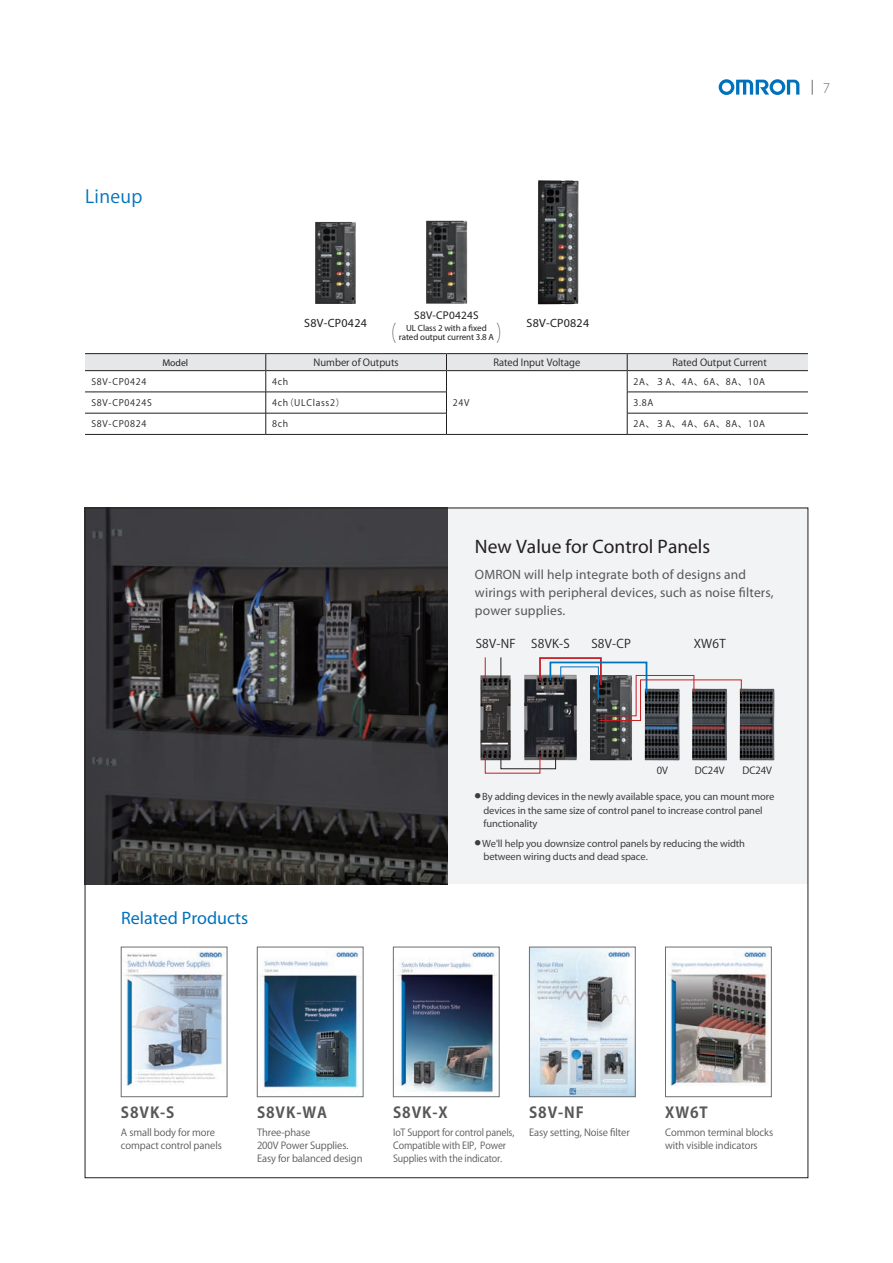
<style>
.page{position:relative;width:893px;height:1263px;background:#fff}
.page>*{position:absolute;margin:0;border:0;box-sizing:border-box;transform-origin:0 0}
.t1{font:200 21.6px "Koz Go Pro";color:#231f20;scale:.63 1}
.t2{font:19.5px "Myriad Pro";color:#231f20}
.t3{font:18px "Myriad Pro";color:#0072bc}
.t4{font:18px "Koz Go Pro";letter-spacing:.02em;color:#0072bc}
.t5{font:700 15px "Koz Go Pro";letter-spacing:.06em;color:#57585a}
.t6{font:300 15px "Myriad Pro";color:#6c6d70}
.t7{font:13.5px/17.7px "Myriad Pro";letter-spacing:.01em;color:#57585a}
.t8{font:12px "Koz Go Pro";letter-spacing:.02em;color:#231f20}
.t9{font:12px "Myriad Pro";letter-spacing:.02em;color:#231f20}
.t10{font:11.25px "Myriad Pro";letter-spacing:.02em;color:#231f20}
.t11{font:10.5px/13.5px "Myriad Pro";letter-spacing:-.01em;color:#3e3e3f}
.t12{font:9.75px/12.8px "Koz Go Pro";letter-spacing:-.01em;color:#57585a}
.t13{font:9.75px/12.8px "Koz Go Pro";letter-spacing:-.01em;color:#57585a;scale:.95 1}
.t14{font:9.75px "Koz Go Pro";color:#231f20}
.t15{font:9.75px "Myriad Pro";color:#231f20}
.t16{font:9px "Koz Go Pro";letter-spacing:.08em;color:#231f20}
.t17{font:9px/9px "Myriad Pro";letter-spacing:-.01em;color:#231f20;text-align:center}
</style>
<div class="page">
<div style="left:85px;top:508px;width:723px;height:376px;background:#f2f3f4"></div>
<img style="left:87px;top:510px;width:360px;height:374px">
<img style="left:590px;top:721px;width:42px;height:39px">
<img style="left:645px;top:721px;width:33px;height:39px">
<img style="left:692px;top:721px;width:2px;height:39px">
<img style="left:740px;top:721px;width:1px;height:39px">
<img style="left:480px;top:675px;width:31px;height:85px">
<img style="left:524px;top:675px;width:53px;height:85px">
<svg style="left:485px;top:657px;width:1px;height:24px"></svg>
<svg style="left:500px;top:657px;width:1px;height:24px"></svg>
<div style="left:500px;top:755px;width:56px;height:14px;border:1px solid #231f20"></div>
<svg style="left:538px;top:657px;width:204px;height:64px"></svg>
<img style="left:426px;top:221px;width:41px;height:83px">
<img style="left:315px;top:222px;width:41px;height:82px">
<img style="left:538px;top:180px;width:40px;height:124px">
<svg style="left:812px;top:80px;width:1px;height:15px"></svg>
<svg style="left:719px;top:79px;width:80px;height:16px"></svg>
<hr style="left:85px;top:353px;width:181px;height:1px;background:#231f20">
<hr style="left:266px;top:353px;width:180px;height:1px;background:#231f20">
<hr style="left:446px;top:353px;width:181px;height:1px;background:#231f20">
<hr style="left:627px;top:353px;width:181px;height:1px;background:#231f20">
<hr style="left:85px;top:434px;width:181px;height:1px;background:#231f20">
<hr style="left:266px;top:434px;width:180px;height:1px;background:#231f20">
<hr style="left:446px;top:434px;width:181px;height:1px;background:#231f20">
<hr style="left:627px;top:434px;width:181px;height:1px;background:#231f20">
<svg style="left:85px;top:354px;width:723px;height:80px"></svg>
<img style="left:124px;top:951px;width:101px;height:135px">
<div style="left:121px;top:947px;width:106px;height:150px;border:1px solid #6c6d70"></div>
<img style="left:259px;top:949px;width:102px;height:139px">
<div style="left:257px;top:947px;width:106px;height:150px;border:1px solid #6c6d70"></div>
<img style="left:396px;top:949px;width:101px;height:144px">
<div style="left:393px;top:947px;width:106px;height:150px;border:1px solid #6c6d70"></div>
<img style="left:531px;top:949px;width:102px;height:146px">
<div style="left:529px;top:947px;width:106px;height:150px;border:1px solid #6c6d70"></div>
<img style="left:668px;top:949px;width:101px;height:137px">
<div style="left:665px;top:947px;width:107px;height:150px;border:1px solid #6c6d70"></div>
<h3 class="t4" style="left:85px;top:185px;width:59px">Lineup</h3>
<p class="t10" style="left:414px;top:308px;width:66px">S8V-CP0424S</p>
<p class="t17" style="left:399px;top:323px;width:97px">UL Class 2 with a fixed rated output current 3.8 A</p>
<p class="t9" style="left:304px;top:316px;width:64px">S8V-CP0424</p>
<p class="t9" style="left:527px;top:316px;width:64px">S8V-CP0824</p>
<h1 class="t1" style="left:383px;top:319px;width:23px">（</h1>
<h1 class="t1" style="left:497px;top:319px;width:23px">）</h1>
<h1 class="t1" style="left:433px;top:319px;width:23px">　</h1>
<p class="t15" style="left:162px;top:356px;width:27px">Model</p>
<p class="t14" style="left:314px;top:356px;width:87px">Number of Outputs</p>
<p class="t14" style="left:493px;top:356px;width:88px">Rated Input Voltage</p>
<p class="t14" style="left:672px;top:356px;width:96px">Rated Output Current</p>
<p class="t16" style="left:91px;top:376px;width:57px">S8V-CP0424</p>
<p class="t16" style="left:272px;top:376px;width:18px">4ch</p>
<p class="t16" style="left:634px;top:376px;width:133px">2A、３A、4A、6A、8A、10A</p>
<p class="t16" style="left:91px;top:397px;width:62px">S8V-CP0424S</p>
<p class="t16" style="left:272px;top:397px;width:74px">4ch（ULClass2）</p>
<p class="t16" style="left:634px;top:397px;width:21px">3.8A</p>
<p class="t16" style="left:91px;top:418px;width:57px">S8V-CP0824</p>
<p class="t16" style="left:272px;top:418px;width:18px">8ch</p>
<p class="t16" style="left:634px;top:418px;width:133px">2A、３A、4A、6A、8A、10A</p>
<p class="t16" style="left:453px;top:397px;width:18px">24V</p>
<h2 class="t2" style="left:475px;top:534px;width:237px">New Value for Control Panels</h2>
<p class="t7" style="left:475px;top:566px;width:300px">OMRON will help integrate both of designs and wirings with peripheral devices, such as noise filters, power supplies.</p>
<p class="t8" style="left:476px;top:636px;width:42px">S8V-NF</p>
<p class="t8" style="left:531px;top:636px;width:40px">S8VK-S</p>
<p class="t8" style="left:591px;top:636px;width:41px">S8V-CP</p>
<p class="t8" style="left:694px;top:636px;width:34px">XW6T</p>
<p class="t14" style="left:657px;top:764px;width:13px">0V</p>
<p class="t14" style="left:695px;top:764px;width:31px">DC24V</p>
<p class="t14" style="left:742px;top:764px;width:31px">DC24V</p>
<h3 class="t3" style="left:121px;top:907px;width:129px">Related Products</h3>
<p class="t11" style="left:483px;top:790px;width:293px;text-indent:-9px"><sup>●</sup> By adding devices in the newly available space, you can mount more devices in the same size of control panel to increase control panel functionality</p>
<p class="t11" style="left:483px;top:836px;width:263px;text-indent:-9px"><sup>●</sup> We'll help you downsize control panels by reducing the width between wiring ducts and dead space.</p>
<h3 class="t6" style="left:823px;top:79px;width:9px">7</h3>
<h3 class="t5" style="left:121px;top:1103px;width:55px">S8VK-S</h3>
<h3 class="t5" style="left:257px;top:1103px;width:72px">S8VK-WA</h3>
<h3 class="t5" style="left:393px;top:1103px;width:56px">S8VK-X</h3>
<h3 class="t5" style="left:529px;top:1103px;width:56px">S8V-NF</h3>
<h3 class="t5" style="left:665px;top:1103px;width:44px">XW6T</h3>
<p class="t12" style="left:121px;top:1127px;width:102px">A small body for more compact control panels</p>
<p class="t12" style="left:257px;top:1127px;width:107px">Three-phase<br>200V Power Supplies.<br>Easy for balanced design</p>
<p class="t13" style="left:393px;top:1127px;width:129px">IoT Support for control panels,<br>Compatible with EIP, Power<br>Supplies with the indicator.</p>
<p class="t12" style="left:529px;top:1127px;width:102px">Easy setting, Noise filter</p>
<p class="t12" style="left:665px;top:1127px;width:109px">Common terminal blocks with visible indicators</p>
</div>
